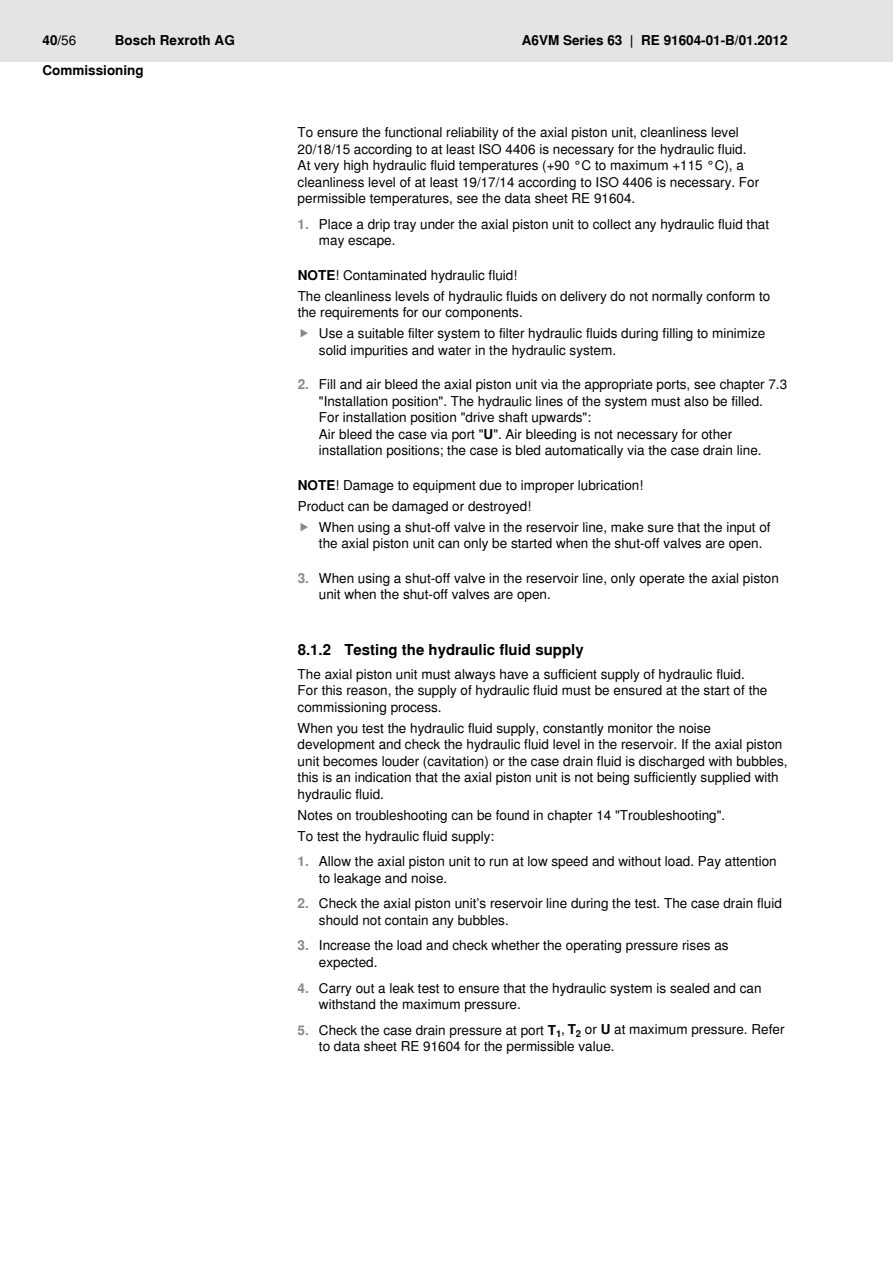
<style>
.page{position:relative;width:893px;height:1263px;background:#fff}
.page>*{position:absolute;margin:0;border:0;box-sizing:border-box;transform-origin:0 0}
.t1{font:700 15px "Nimbus Sans Global";color:#000}
.t2{font:13.5px/16.5px "Nimbus Sans Global";color:#000}
.t3{font:700 13.5px "Nimbus Sans Global";color:#000}
.s1{font-weight:400}
.s2{font-weight:700;color:#87888a}
.s3{font-weight:700}
</style>
<div class="page">
<div style="left:0;top:0;width:893px;height:61px;background:#e3e4e5"></div>
<p class="t3" style="left:43px;top:30px;width:35px">40/<span class="s1">56</span></p>
<p class="t3" style="left:115px;top:30px;width:122px">Bosch Rexroth AG</p>
<p class="t3" style="left:522px;top:30px;width:267px">A6VM Series 63 | RE 91604-01-B/01.2012</p>
<p class="t3" style="left:43px;top:59px;width:103px">Commissioning</p>
<p class="t2" style="left:298px;top:124px;width:463px">To ensure the functional reliability of the axial piston unit, cleanliness level 20/18/15 according to at least ISO 4406 is necessary for the hydraulic fluid.<br>At very high hydraulic fluid temperatures (+90 °C to maximum +115 °C), a cleanliness level of at least 19/17/14 according to ISO 4406 is necessary. For permissible temperatures, see the data sheet RE 91604.</p>
<p class="t2" style="left:319px;top:215px;width:452px;text-indent:-21px"><span class="s2">1.</span> Place a drip tray under the axial piston unit to collect any hydraulic fluid that may escape.</p>
<p class="t3" style="left:298px;top:265px;width:11px">Note</p>
<p class="t2" style="left:298px;top:264px;width:474px;line-height:21px;text-indent:38px">! Contaminated hydraulic fluid!<br>The cleanliness levels of hydraulic fluids on delivery do not normally conform to</p>
<p class="t2" style="left:319px;top:301px;width:448px;line-height:21px;text-indent:-21px">the requirements for our components.<br>Use a suitable filter system to filter hydraulic fluids during filling to minimize</p>
<p class="t2" style="left:319px;top:341px;width:299px">solid impurities and water in the hydraulic system.</p>
<p class="t2" style="left:319px;top:376px;width:470px;text-indent:-21px"><span class="s2">2.</span> Fill and air bleed the axial piston unit via the appropriate ports, see chapter 7.3 "Installation position". The hydraulic lines of the system must also be filled.<br>For installation position "drive shaft upwards":<br>Air bleed the case via port "<span class="s3">U</span>". Air bleeding is not necessary for other installation positions; the case is bled automatically via the case drain line.</p>
<p class="t3" style="left:298px;top:475px;width:11px">Note</p>
<p class="t2" style="left:298px;top:474px;width:347px;line-height:21px;text-indent:38px">! Damage to equipment due to improper lubrication!<br>Product can be damaged or destroyed!</p>
<p class="t2" style="left:319px;top:518px;width:453px">When using a shut-off valve in the reservoir line, make sure that the input of the axial piston unit can only be started when the shut-off valves are open.</p>
<p class="t2" style="left:319px;top:569px;width:461px;text-indent:-21px"><span class="s2">3.</span> When using a shut-off valve in the reservoir line, only operate the axial piston unit when the shut-off valves are open.</p>
<p class="t1" style="left:298px;top:638px;width:287px">8.1.2 Testing the hydraulic fluid supply</p>
<p class="t2" style="left:298px;top:665px;width:471px">The axial piston unit must always have a sufficient supply of hydraulic fluid.<br>For this reason, the supply of hydraulic fluid must be ensured at the start of the commissioning process.</p>
<p class="t2" style="left:298px;top:719px;width:491px">When you test the hydraulic fluid supply, constantly monitor the noise development and check the hydraulic fluid level in the reservoir. If the axial piston unit becomes louder (cavitation) or the case drain fluid is discharged with bubbles, this is an indication that the axial piston unit is not being sufficiently supplied with hydraulic fluid.</p>
<p class="t2" style="left:298px;top:804px;width:429px;line-height:21px">Notes on troubleshooting can be found in chapter 14 "Troubleshooting".<br>To test the hydraulic fluid supply:</p>
<p class="t2" style="left:319px;top:853px;width:459px;text-indent:-21px"><span class="s2">1.</span> Allow the axial piston unit to run at low speed and without load. Pay attention to leakage and noise.</p>
<p class="t2" style="left:319px;top:895px;width:464px;text-indent:-21px"><span class="s2">2.</span> Check the axial piston unit’s reservoir line during the test. The case drain fluid should not contain any bubbles.</p>
<p class="t2" style="left:319px;top:937px;width:411px;text-indent:-21px"><span class="s2">3.</span> Increase the load and check whether the operating pressure rises as expected.</p>
<p class="t2" style="left:319px;top:979px;width:444px;text-indent:-21px"><span class="s2">4.</span> Carry out a leak test to ensure that the hydraulic system is sealed and can withstand the maximum pressure.</p>
<p class="t2" style="left:319px;top:1021px;width:467px;text-indent:-21px"><span class="s2">5.</span> Check the case drain pressure at port <span class="s3">T</span><sub>1</sub>, <span class="s3">T</span><sub>2</sub> or <span class="s3">U</span> at maximum pressure. Refer to data sheet RE 91604 for the permissible value.</p>
</div>
